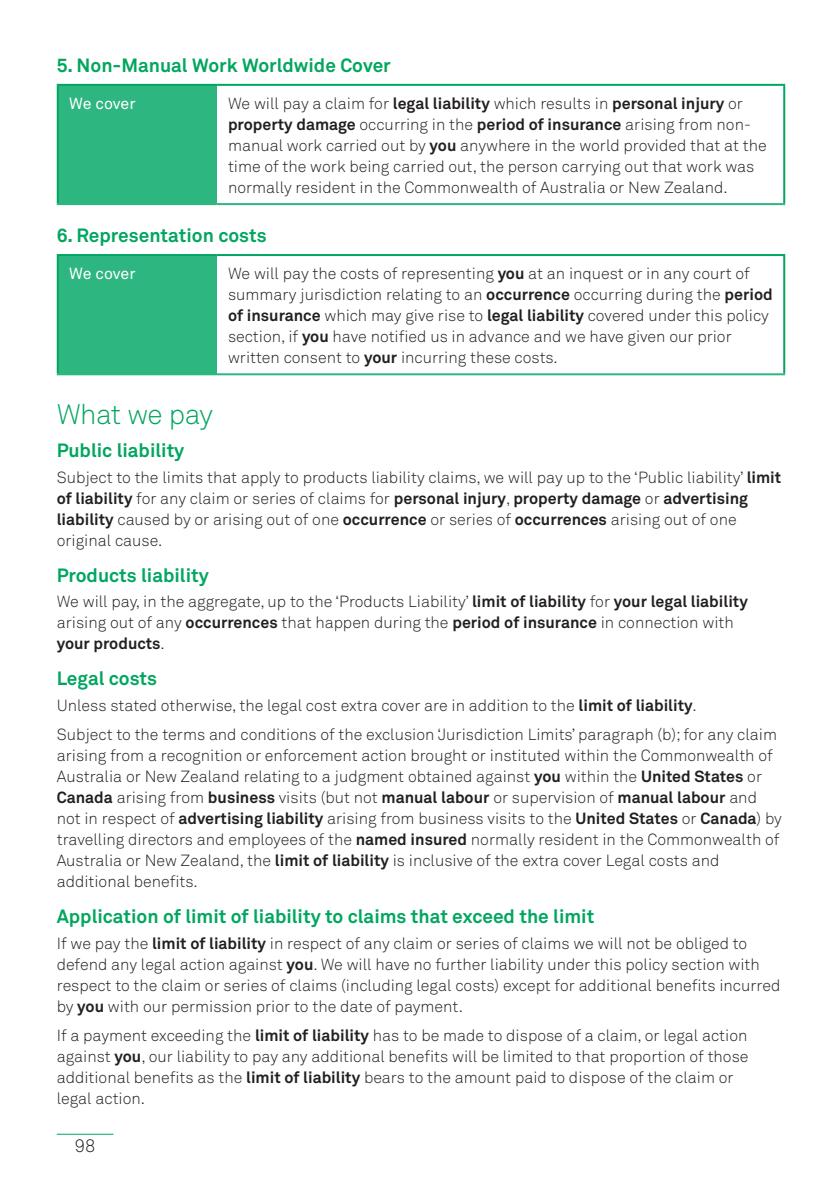
<style>
.page{position:relative;width:840px;height:1191px;background:#fff}
.page>*{position:absolute;margin:0;border:0;box-sizing:border-box;transform-origin:0 0}
.t1{font:300 28px "Akkurat Std";letter-spacing:-.025em;color:#00a65f}
.t2{font:700 19px "Akkurat Std";color:#00a65f}
.t3{font:300 18px "Akkurat Std";color:#231f20}
.t4{font:300 16px/21px "Akkurat Std";color:#231f20}
.t5{font:16px "Akkurat Std";letter-spacing:-.005em;color:#fff}
.s1{font-weight:700}
</style>
<div class="page">
<div style="left:58px;top:85px;width:158px;height:119px;background:#2eb681"></div>
<hr style="left:57px;top:203px;width:159px;height:2px;background:#2eb681">
<hr style="left:216px;top:203px;width:568px;height:2px;background:#2eb681">
<hr style="left:216px;top:84px;width:568px;height:2px;background:#00a65f">
<hr style="left:57px;top:84px;width:159px;height:2px;background:#00a65f">
<hr style="left:57px;top:86px;width:2px;height:117px;background:#00a65f">
<hr style="left:782px;top:86px;width:2px;height:117px;background:#00a65f">
<div style="left:58px;top:255px;width:158px;height:119px;background:#2eb681"></div>
<hr style="left:57px;top:373px;width:159px;height:2px;background:#2eb681">
<hr style="left:216px;top:373px;width:568px;height:2px;background:#2eb681">
<hr style="left:216px;top:254px;width:568px;height:2px;background:#00a65f">
<hr style="left:57px;top:254px;width:159px;height:2px;background:#00a65f">
<hr style="left:57px;top:256px;width:2px;height:117px;background:#00a65f">
<hr style="left:782px;top:256px;width:2px;height:117px;background:#00a65f">
<hr style="left:57px;top:1133px;width:56px;height:1px;background:#00a65f">
<p class="t2" style="left:57px;top:53px;width:335px">5. Non-Manual Work Worldwide Cover</p>
<p class="t5" style="left:69px;top:94px;width:68px">We cover</p>
<p class="t4" style="left:228px;top:93px;width:540px">We will pay a claim for <span class="s1">legal liability</span> which results in <span class="s1">personal injury</span> or <span class="s1">property damage</span> occurring in the <span class="s1">period of insurance</span> arising from non&shy;manual work carried out by <span class="s1">you</span> anywhere in the world provided that at the time of the work being carried out, the person carrying out that work was normally resident in the Commonwealth of Australia or New Zealand.</p>
<p class="t2" style="left:57px;top:223px;width:211px">6. Representation costs</p>
<p class="t5" style="left:69px;top:264px;width:68px">We cover</p>
<p class="t4" style="left:228px;top:263px;width:546px">We will pay the costs of representing <span class="s1">you</span> at an inquest or in any court of summary jurisdiction relating to an <span class="s1">occurrence</span> occurring during the <span class="s1">period of insurance</span> which may give rise to <span class="s1">legal liability</span> covered under this policy section, if <span class="s1">you</span> have notified us in advance and we have given our prior written consent to <span class="s1">your</span> incurring these costs.</p>
<h1 class="t1" style="left:57px;top:397px;width:158px">What we pay</h1>
<p class="t2" style="left:57px;top:439px;width:129px">Public liability</p>
<p class="t4" style="left:57px;top:466px;width:725px">Subject to the limits that apply to products liability claims, we will pay up to the ‘Public liability’ <span class="s1">limit of liability</span> for any claim or series of claims for <span class="s1">personal injury</span>, <span class="s1">property damage</span> or <span class="s1">advertising liability</span> caused by or arising out of one <span class="s1">occurrence</span> or series of <span class="s1">occurrences</span> arising out of one original cause.</p>
<p class="t2" style="left:57px;top:563px;width:153px">Products liability</p>
<p class="t4" style="left:57px;top:591px;width:692px">We will pay, in the aggregate, up to the ‘Products Liability’ <span class="s1">limit of liability</span> for <span class="s1">your legal liability </span>arising out of any <span class="s1">occurrences</span> that happen during the <span class="s1">period of insurance</span> in connection with <span class="s1">your products</span>.</p>
<p class="t2" style="left:57px;top:667px;width:102px">Legal costs</p>
<p class="t4" style="left:57px;top:690px;width:721px;line-height:29.6px">Unless stated otherwise, the legal cost extra cover are in addition to the <span class="s1">limit of liability</span>.<br>Subject to the terms and conditions of the exclusion ‘Jurisdiction Limits’ paragraph (b); for any claim</p>
<p class="t4" style="left:57px;top:745px;width:726px">arising from a recognition or enforcement action brought or instituted within the Commonwealth of Australia or New Zealand relating to a judgment obtained against <span class="s1">you</span> within the <span class="s1">United States</span> or <span class="s1">Canada</span> arising from <span class="s1">business</span> visits (but not <span class="s1">manual labour</span> or supervision of <span class="s1">manual labour</span> and not in respect of <span class="s1">advertising liability</span> arising from business visits to the <span class="s1">United States</span> or <span class="s1">Canada</span>) by travelling directors and employees of the <span class="s1">named insured</span> normally resident in the Commonwealth of Australia or New Zealand, the <span class="s1">limit of liability</span> is inclusive of the extra cover Legal costs and additional benefits.</p>
<p class="t2" style="left:57px;top:905px;width:538px">Application of limit of liability to claims that exceed the limit</p>
<p class="t4" style="left:57px;top:932px;width:724px">If we pay the <span class="s1">limit of liability</span> in respect of any claim or series of claims we will not be obliged to defend any legal action against <span class="s1">you</span>. We will have no further liability under this policy section with respect to the claim or series of claims (including legal costs) except for additional benefits incurred by <span class="s1">you</span> with our permission prior to the date of payment.</p>
<p class="t4" style="left:57px;top:1025px;width:692px">If a payment exceeding the <span class="s1">limit of liability</span> has to be made to dispose of a claim, or legal action against <span class="s1">you</span>, our liability to pay any additional benefits will be limited to that proportion of those additional benefits as the <span class="s1">limit of liability</span> bears to the amount paid to dispose of the claim or legal action.</p>
<p class="t3" style="left:75px;top:1135px;width:22px">98</p>
</div>
